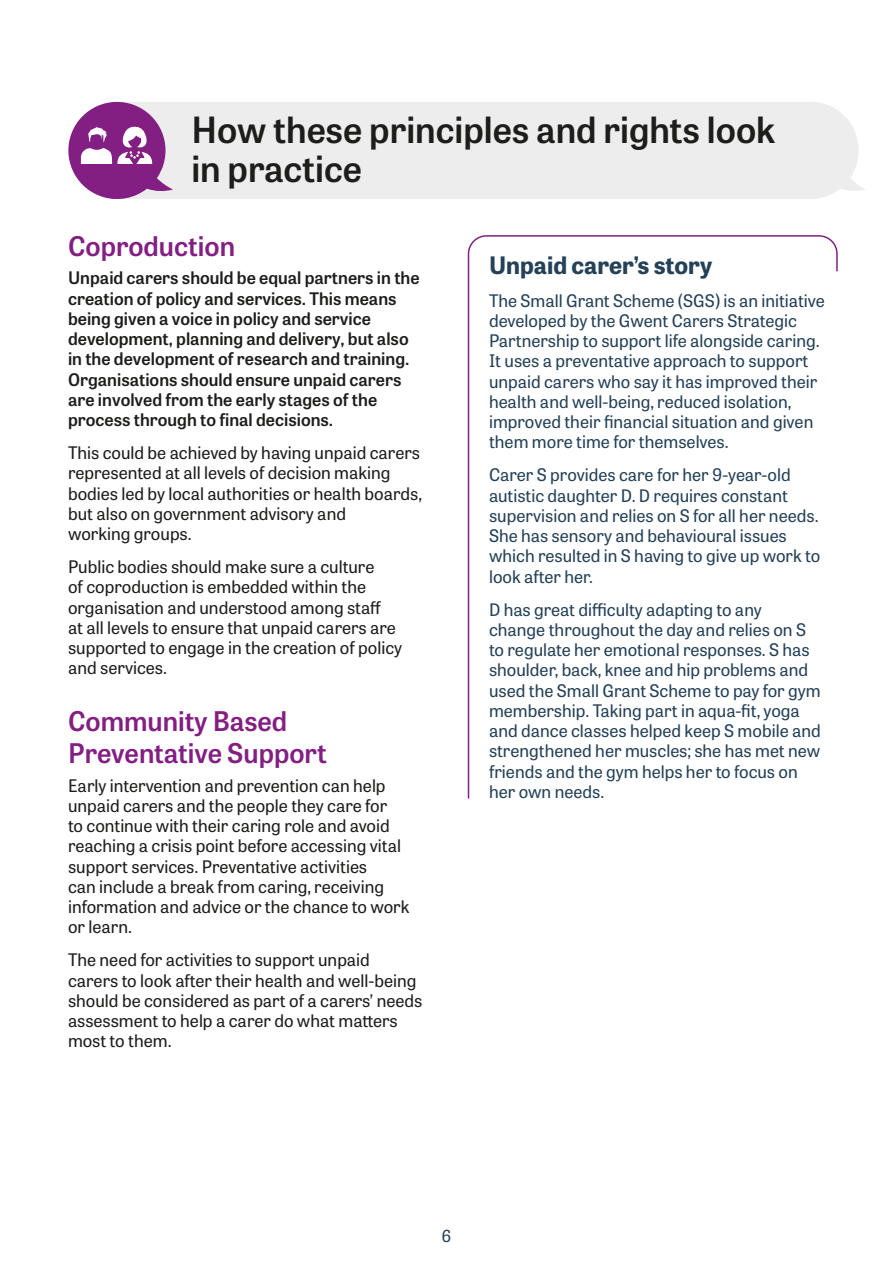
<style>
.page{position:relative;width:893px;height:1263px;background:#fff}
.page>*{position:absolute;margin:0;border:0;box-sizing:border-box;transform-origin:0 0}
.H2_Span_Black{font:600 36px/39.8px "Tablet Gothic";color:#1d1d1b}
.H2_Sub{font:600 27px/31.5px "Tablet Gothic";color:#831f82}
.NEW_UPC_Headers{font:700 24px "Tablet Gothic";color:#244157}
.NEW_Unpaid_Carers_Body{font:17.25px/20.2px "Tablet Gothic";color:#244157}
.NEW-Body_Last{font:17.25px/20.2px "Tablet Gothic";color:#1d1d1b}
.Body_text{font:600 17.25px/20.2px "Tablet Gothic";color:#1d1d1b}
.Body_text-2{font:17.25px/20.2px "Tablet Gothic";color:#1d1d1b}
.NEW-Body_Last_8mm{font:17.25px/20.2px "Tablet Gothic";color:#1d1d1b}
.t1{font:16.5px "Tablet Gothic";color:#244157}
</style>
<div class="page">
<div style="left:173px;top:102px;width:692px;height:97px;background:#ededed"></div>
<svg style="left:467px;top:235px;width:371px;height:564px"></svg>
<svg style="left:68px;top:101px;width:105px;height:99px"></svg>
<h3 class="H2_Span_Black" style="left:191px;top:108px;width:586px">How these principles and rights look in practice</h3>
<h3 class="H2_Sub" style="left:68px;top:229px;width:169px">Coproduction</h3>
<p class="Body_text" style="left:68px;top:267px;width:353px">Unpaid carers should be equal partners in the creation of policy and services. This means being given a voice in policy and service development, planning and delivery, but also in the development of research and training.<br>Organisations should ensure unpaid carers are involved from the early stages of the process through to final decisions.</p>
<p class="Body_text-2" style="left:68px;top:442px;width:355px">This could be achieved by having unpaid carers represented at all levels of decision making bodies led by local authorities or health boards, but also on government advisory and<br>working groups.</p>
<p class="NEW-Body_Last" style="left:68px;top:556px;width:336px">Public bodies should make sure a culture<br>of coproduction is embedded within the organisation and understood among staff<br>at all levels to ensure that unpaid carers are supported to engage in the creation of policy and services.</p>
<h3 class="H2_Sub" style="left:68px;top:705px;width:260px">Community Based<br>Preventative Support</h3>
<p class="NEW-Body_Last" style="left:68px;top:774px;width:343px">Early intervention and prevention can help unpaid carers and the people they care for<br>to continue with their caring role and avoid reaching a crisis point before accessing vital support services. Preventative activities<br>can include a break from caring, receiving information and advice or the chance to work or learn.</p>
<p class="NEW-Body_Last_8mm" style="left:68px;top:949px;width:356px">The need for activities to support unpaid carers to look after their health and well-being should be considered as part of a carers’ needs assessment to help a carer do what matters most to them.</p>
<p class="NEW_UPC_Headers" style="left:489px;top:248px;width:225px">Unpaid carer’s story</p>
<p class="NEW_Unpaid_Carers_Body" style="left:489px;top:289px;width:337px">The Small Grant Scheme (SGS) is an initiative developed by the Gwent Carers Strategic Partnership to support life alongside caring.<br>It uses a preventative approach to support unpaid carers who say it has improved their health and well-being, reduced isolation, improved their financial situation and given them more time for themselves.</p>
<p class="NEW_Unpaid_Carers_Body" style="left:489px;top:464px;width:333px">Carer S provides care for her 9-year-old autistic daughter D. D requires constant supervision and relies on S for all her needs.<br>She has sensory and behavioural issues which resulted in S having to give up work to look after her.</p>
<p class="NEW_Unpaid_Carers_Body" style="left:489px;top:598px;width:333px">D has great difficulty adapting to any change throughout the day and relies on S to regulate her emotional responses. S has shoulder, back, knee and hip problems and used the Small Grant Scheme to pay for gym membership. Taking part in aqua-fit, yoga and dance classes helped keep S mobile and strengthened her muscles; she has met new friends and the gym helps her to focus on her own needs.</p>
<p class="t1" style="left:442px;top:1224px;width:11px">6</p>
</div>
